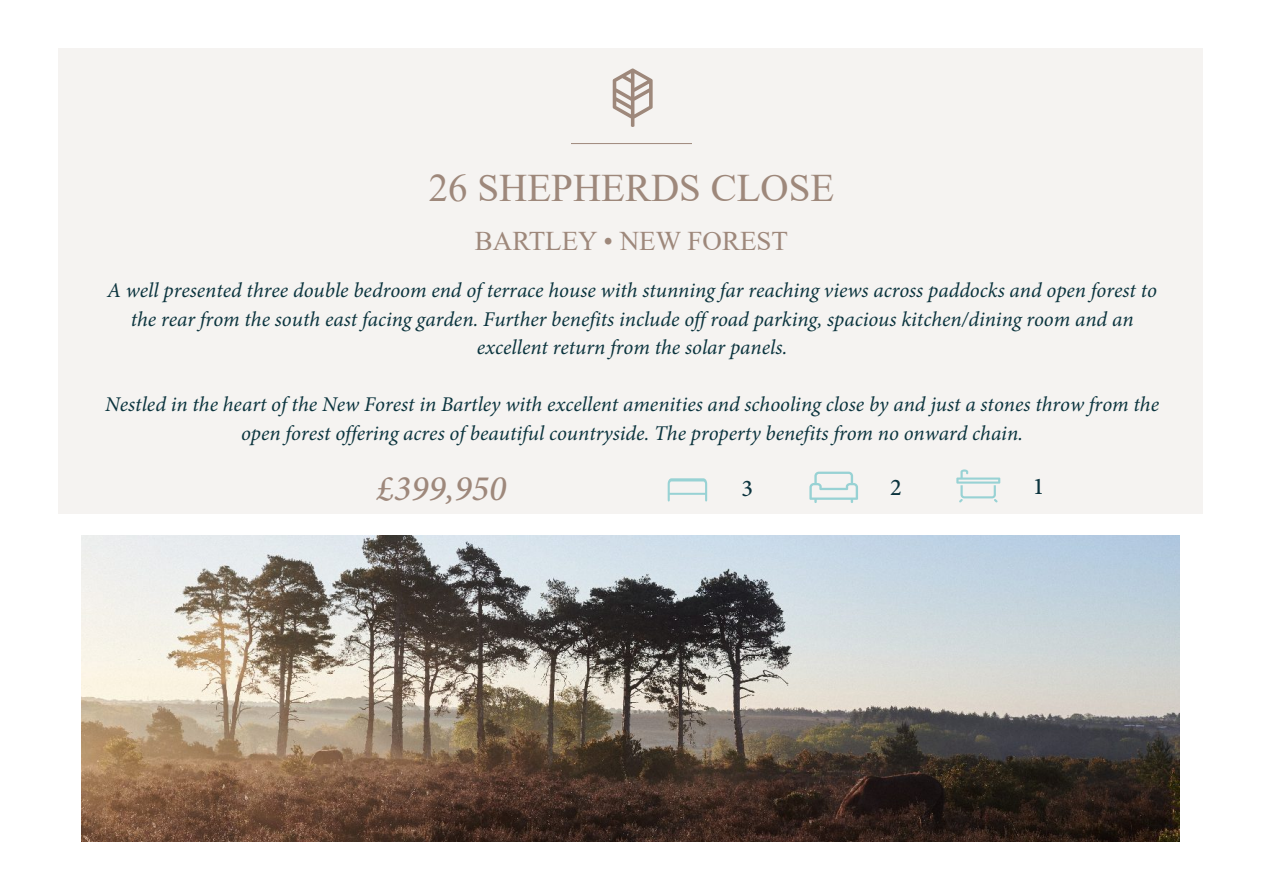
<style>
.page{position:relative;width:1263px;height:893px;background:#fff}
.page>*{position:absolute;margin:0;border:0;box-sizing:border-box;transform-origin:0 0}
.t1{font:39px "Times New Roman";color:#9e887b}
.t2{font:italic 500 36px "Minion Pro";color:#9e887b}
.t3{font:27px "Times New Roman";color:#9e887b}
.t4{font:500 24px "Minion Pro";color:#0b333d}
.t5{font:italic 21px/28.7px "Minion Pro";color:#0b343e;text-align:center}
</style>
<div class="page">
<div style="left:58px;top:48px;width:1145px;height:466px;background:#f5f3f1"></div>
<hr style="left:571px;top:143px;width:121px;height:1px;background:#9e887b">
<svg style="left:613px;top:68px;width:40px;height:59px"></svg>
<svg style="left:956px;top:469px;width:44px;height:33px"></svg>
<svg style="left:809px;top:472px;width:49px;height:31px"></svg>
<svg style="left:668px;top:478px;width:39px;height:24px"></svg>
<hr style="left:669px;top:493px;width:37px;height:2px;background:#98d2d4">
<img style="left:82px;top:536px;width:1098px;height:305px">
<h1 class="t1" style="left:429px;top:174px;width:407px">26 SHEPHERDS CLOSE</h1>
<p class="t3" style="left:475px;top:232px;width:315px">BARTLEY • NEW FOREST</p>
<p class="t5" style="left:107px;top:278px;width:1052px">A well presented three double bedroom end of terrace house with stunning far reaching views across paddocks and open forest to the rear from the south east facing garden. Further benefits include off road parking, spacious kitchen/dining room and an excellent return from the solar panels.</p>
<p class="t5" style="left:105px;top:392px;width:1055px">Nestled in the heart of the New Forest in Bartley with excellent amenities and schooling close by and just a stones throw from the open forest offering acres of beautiful countryside. The property benefits from no onward chain.</p>
<h2 class="t2" style="left:377px;top:474px;width:131px">£399,950</h2>
<p class="t4" style="left:741px;top:478px;width:13px">3</p>
<p class="t4" style="left:890px;top:478px;width:13px">2</p>
<p class="t4" style="left:1033px;top:476px;width:13px">1</p>
</div>
